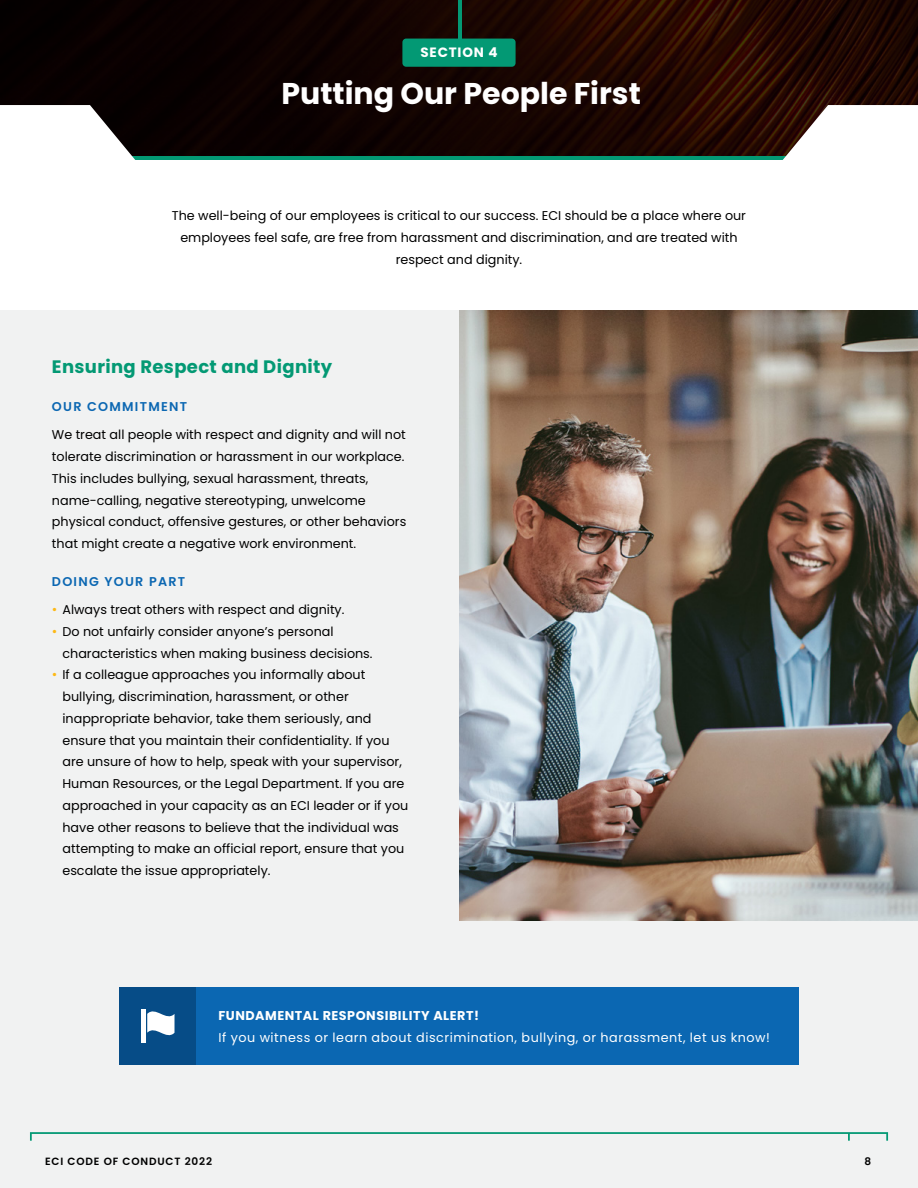
<style>
.page{position:relative;width:918px;height:1188px;background:#fff}
.page>*{position:absolute;margin:0;border:0;box-sizing:border-box;transform-origin:0 0}
.t1{font:700 30px "Poppins";color:#fff}
.t2{font:700 18px "Poppins";letter-spacing:.02em;color:#039974}
.t3{font:700 13.5px "Poppins";letter-spacing:.06em;color:#fff}
.t4{font:12.75px/21.8px "Poppins";color:#000}
.t5{font:12.75px "Poppins";letter-spacing:.04em;color:#fff}
.t6{font:700 12.75px "Poppins";letter-spacing:.04em;color:#fff}
.t7{font:600 12.75px "Poppins";letter-spacing:.1em;color:#0b67b2}
.t8{font:600 10.5px "Poppins";letter-spacing:.08em;color:#000}
.s1{font-size:13.5px;color:#fdb916}
</style>
<div class="page">
<div style="left:0;top:1095px;width:918px;height:93px;background:#f1f2f2"></div>
<svg style="left:30px;top:1132px;width:858px;height:9px"></svg>
<svg style="left:0;top:0;width:918px;height:156px;background:#160401"></svg>
<div style="left:402px;top:39px;width:114px;height:28px;background:#039974;border-radius:4px"></div>
<hr style="left:458px;top:0;width:3px;height:39px;background:#039974">
<hr style="left:130px;top:156px;width:658px;height:3px;background:#039974">
<svg style="left:0;top:105px;width:137px;height:55px"></svg>
<svg style="left:781px;top:105px;width:137px;height:55px"></svg>
<div style="left:0;top:311px;width:918px;height:797px;background:#f1f2f2"></div>
<img style="left:459px;top:311px;width:459px;height:610px">
<div style="left:119px;top:987px;width:680px;height:78px;background:#0b67b2"></div>
<div style="left:119px;top:987px;width:77px;height:78px;background:#064c87"></div>
<hr style="left:141px;top:1010px;width:4px;height:33px;background:#fff">
<svg style="left:147px;top:1011px;width:28px;height:25px"></svg>
<p class="t3" style="left:420px;top:46px;width:79px">SECTION 4</p>
<h1 class="t1" style="left:281px;top:80px;width:361px">Putting Our People First</h1>
<p class="t4" style="left:172px;top:205px;width:576px;text-align:center">The well-being of our employees is critical to our success. ECI should be a place where our employees feel safe, are free from harassment and discrimination, and are treated with respect and dignity.</p>
<h2 class="t2" style="left:52px;top:359px;width:282px">Ensuring Respect and Dignity</h2>
<p class="t7" style="left:52px;top:401px;width:137px">OUR COMMITMENT</p>
<p class="t4" style="left:52px;top:424px;width:356px">We treat all people with respect and dignity and will not tolerate discrimination or harassment in our workplace.<br>This includes bullying, sexual harassment, threats, name-calling, negative stereotyping, unwelcome physical conduct, offensive gestures, or other behaviors that might create a negative work environment.</p>
<p class="t7" style="left:52px;top:576px;width:135px">DOING YOUR PART</p>
<p class="t4" style="left:52px;top:599px;width:294px"><span class="s1">•</span> Always treat others with respect and dignity.</p>
<p class="t4" style="left:62px;top:621px;width:312px;text-indent:-10px"><span class="s1">•</span> Do not unfairly consider anyone’s personal characteristics when making business decisions.</p>
<p class="t4" style="left:62px;top:664px;width:347px;text-indent:-10px"><span class="s1">•</span> If a colleague approaches you informally about bullying, discrimination, harassment, or other inappropriate behavior, take them seriously, and ensure that you maintain their confidentiality. If you are unsure of how to help, speak with your supervisor, Human Resources, or the Legal Department. If you are approached in your capacity as an ECI leader or if you have other reasons to believe that the individual was attempting to make an official report, ensure that you escalate the issue appropriately.</p>
<p class="t6" style="left:218px;top:1009px;width:262px">FUNDAMENTAL RESPONSIBILITY ALERT!</p>
<p class="t5" style="left:218px;top:1030px;width:553px">If you witness or learn about discrimination, bullying, or harassment, let us know!</p>
<p class="t8" style="left:45px;top:1157px;width:168px">ECI CODE OF CONDUCT 2022</p>
<p class="t8" style="left:865px;top:1157px;width:8px">8</p>
</div>
